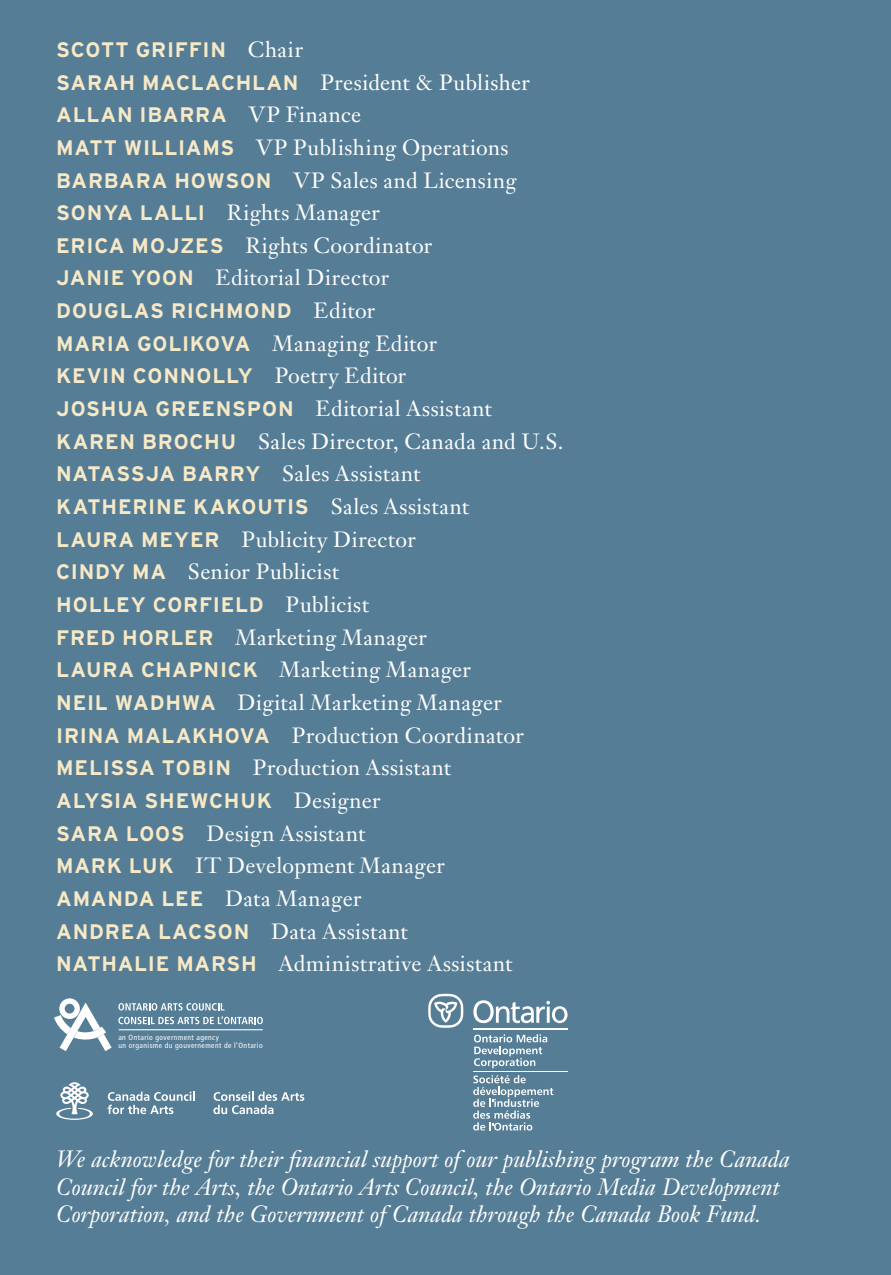
<style>
.page{position:relative;width:891px;height:1275px;background:#fff}
.page>*{position:absolute;margin:0;border:0;box-sizing:border-box;transform-origin:0 0}
.t1{font:italic 23.4px/27.9px "Janson Text";color:#fff}
.t2{font:21.6px/32.7px "Janson Text";letter-spacing:.02em;color:#fff}
.t3{font:700 21px "Interstate";letter-spacing:.035em;color:#f7e9c6}
.t4{font:condensed 7.5px/8.7px "Frutiger";letter-spacing:.055em;color:#fff}
.s1{font-family:"Janson Text";font-weight:400;font-size:21.6px;color:#fff}
.s2{font-family:"Interstate";font-weight:700;font-size:21px;color:#f7e9c6}
</style>
<div class="page">
<div style="left:0;top:0;width:891px;height:1274px;background:#567d96"></div>
<svg style="left:54px;top:998px;width:58px;height:53px"></svg>
<svg style="left:118px;top:1016px;width:141px;height:8px"></svg>
<svg style="left:257px;top:1016px;width:6px;height:8px"></svg>
<svg style="left:120px;top:1003px;width:104px;height:7px"></svg>
<hr style="left:119px;top:1029px;width:144px;height:1px;background:#fff">
<svg style="left:56px;top:1082px;width:37px;height:37px"></svg>
<svg style="left:108px;top:1091px;width:87px;height:23px"></svg>
<svg style="left:213px;top:1091px;width:91px;height:23px"></svg>
<svg style="left:428px;top:993px;width:35px;height:34px"></svg>
<svg style="left:473px;top:1000px;width:95px;height:23px"></svg>
<hr style="left:473px;top:1071px;width:95px;height:1px;background:#fff">
<svg style="left:474px;top:1034px;width:73px;height:34px"></svg>
<svg style="left:473px;top:1075px;width:80px;height:55px"></svg>
<hr style="left:473px;top:1027px;width:95px;height:2px;background:#fff">
<p class="t3" style="left:56px;top:38px;width:248px">SCOTT GRIFFIN <span class="s1">Chair</span></p>
<p class="t2" style="left:56px;top:65px;width:475px"><span class="s2">SARAH MACLACHLAN</span> President &amp; Publisher</p>
<p class="t3" style="left:56px;top:103px;width:307px">ALLAN IBARRA <span class="s1">VP Finance</span></p>
<p class="t2" style="left:56px;top:131px;width:462px"><span class="s2">MATT WILLIAMS</span> VP Publishing Operations <span class="s2">BARBARA HOWSON</span> VP Sales and Licensing <span class="s2">SONYA LALLI</span> Rights Manager<br><span class="s2">ERICA MOJZES</span> Rights Coordinator<br><span class="s2">JANIE YOON</span> Editorial Director</p>
<p class="t3" style="left:56px;top:299px;width:321px">DOUGLAS RICHMOND <span class="s1">Editor</span></p>
<p class="t2" style="left:56px;top:327px;width:382px"><span class="s2">MARIA GOLIKOVA</span> Managing Editor</p>
<p class="t3" style="left:56px;top:364px;width:352px">KEVIN CONNOLLY <span class="s1">Poetry Editor</span></p>
<p class="t2" style="left:56px;top:392px;width:509px"><span class="s2">JOSHUA GREENSPON</span> Editorial Assistant<br><span class="s2">KAREN BROCHU</span> Sales Director, Canada and U.S.<br><span class="s2">NATASSJA BARRY</span> Sales Assistant</p>
<p class="t3" style="left:56px;top:495px;width:414px">KATHERINE KAKOUTIS <span class="s1">Sales Assistant</span></p>
<p class="t2" style="left:56px;top:522px;width:361px"><span class="s2">LAURA MEYER</span> Publicity Director<br><span class="s2">CINDY MA</span> Senior Publicist</p>
<p class="t3" style="left:56px;top:593px;width:314px">HOLLEY CORFIELD <span class="s1">Publicist</span></p>
<p class="t2" style="left:56px;top:620px;width:469px"><span class="s2">FRED HORLER</span> Marketing Manager<br><span class="s2">LAURA CHAPNICK</span> Marketing Manager <span class="s2">NEIL WADHWA</span> Digital Marketing Manager <span class="s2">IRINA MALAKHOVA</span> Production Coordinator <span class="s2">MELISSA TOBIN</span> Production Assistant</p>
<p class="t3" style="left:56px;top:788px;width:326px">ALYSIA SHEWCHUK <span class="s1">Designer</span></p>
<p class="t2" style="left:56px;top:816px;width:458px"><span class="s2">SARA LOOS</span> Design Assistant<br><span class="s2">MARK LUK</span> IT Development Manager<br><span class="s2">AMANDA LEE</span> Data Manager<br><span class="s2">ANDREA LACSON</span> Data Assistant<br><span class="s2">NATHALIE MARSH</span> Administrative Assistant</p>
<p class="t4" style="left:118px;top:1032px;width:146px">an Ontario government agency<br>un organisme du gouvernement de l’Ontario</p>
<p class="t1" style="left:56px;top:1144px;width:735px">We acknowledge for their financial support of our publishing program the Canada<br>Council for the Arts, the Ontario Arts Council, the Ontario Media Development<br>Corporation, and the Government of Canada through the Canada Book Fund.</p>
</div>
